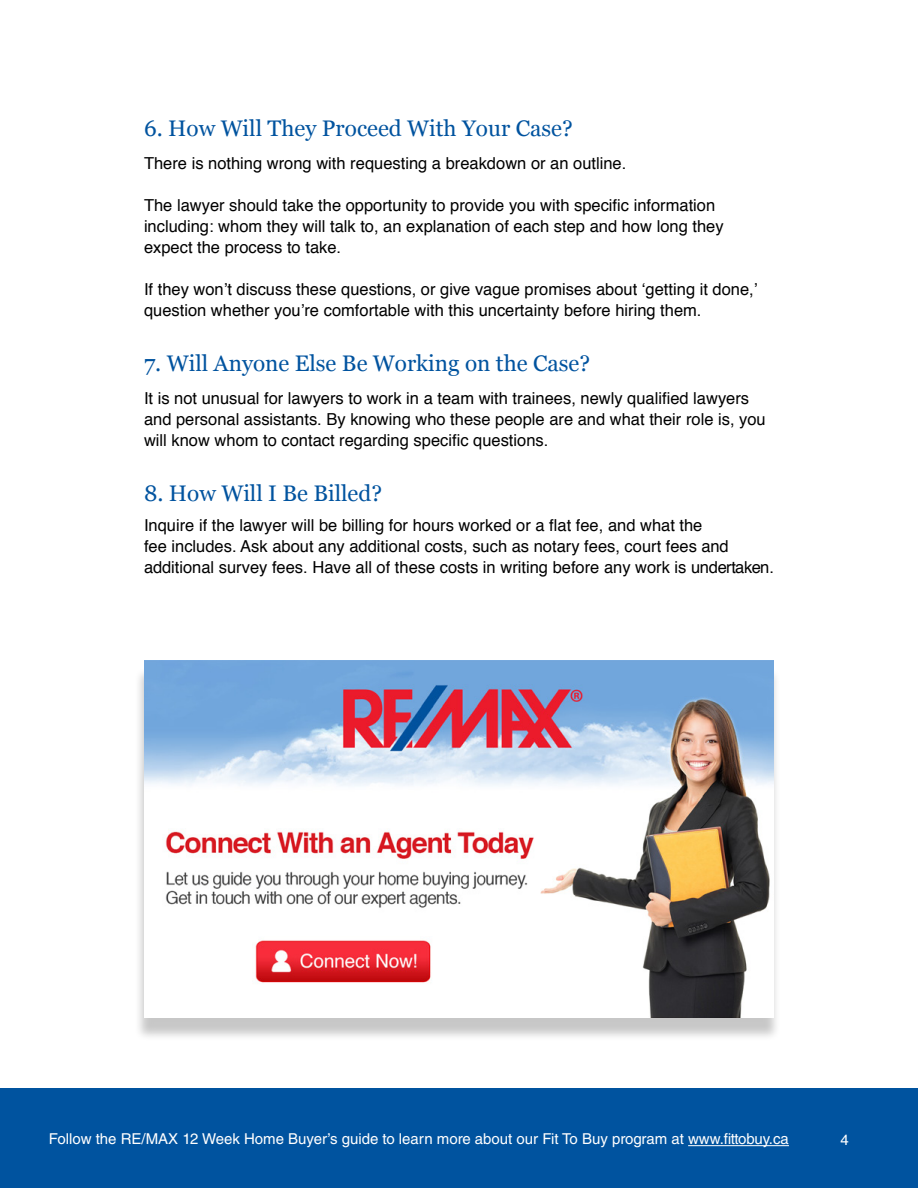
<style>
.page{position:relative;width:918px;height:1188px;background:#fff}
.page>*{position:absolute;margin:0;border:0;box-sizing:border-box;transform-origin:0 0}
.t1{font:22.5px "Georgia";color:#00539f}
.t2{font:16.5px/21px "Helvetica";color:#000}
.t3{font:15px "Helvetica LT Std";color:#fff}
.t4{font:15px "Helvetica";color:#fff}
</style>
<div class="page">
<div style="left:134px;top:666px;width:647px;height:375px;background:#000;opacity:.22"></div>
<img style="left:144px;top:660px;width:630px;height:358px">
<div style="left:0;top:1089px;width:918px;height:99px;background:#00539f"></div>
<hr style="left:688px;top:1145px;width:101px;height:1px;background:#fff">
<h1 class="t1" style="left:144px;top:115px;width:430px">6. How Will They Proceed With Your Case?</h1>
<p class="t2" style="left:144px;top:153px;width:484px">There is nothing wrong with requesting a breakdown or an outline.</p>
<p class="t2" style="left:144px;top:195px;width:581px">The lawyer should take the opportunity to provide you with specific information including: whom they will talk to, an explanation of each step and how long they expect the process to take.</p>
<p class="t2" style="left:144px;top:279px;width:615px">If they won’t discuss these questions, or give vague promises about ‘getting it done,’ question whether you’re comfortable with this uncertainty before hiring them.</p>
<h1 class="t1" style="left:144px;top:350px;width:448px">7. Will Anyone Else Be Working on the Case?</h1>
<p class="t2" style="left:144px;top:388px;width:623px">It is not unusual for lawyers to work in a team with trainees, newly qualified lawyers and personal assistants. By knowing who these people are and what their role is, you will know whom to contact regarding specific questions.</p>
<h1 class="t1" style="left:144px;top:480px;width:240px">8. How Will I Be Billed?</h1>
<p class="t2" style="left:144px;top:515px;width:632px">Inquire if the lawyer will be billing for hours worked or a flat fee, and what the<br>fee includes. Ask about any additional costs, such as notary fees, court fees and additional survey fees. Have all of these costs in writing before any work is undertaken.</p>
<p class="t3" style="left:49px;top:1130px;width:742px">Follow the RE/MAX 12 Week Home Buyer’s guide to learn more about our Fit To Buy program at www.fittobuy.ca</p>
<p class="t4" style="left:841px;top:1128px;width:10px">4</p>
</div>
